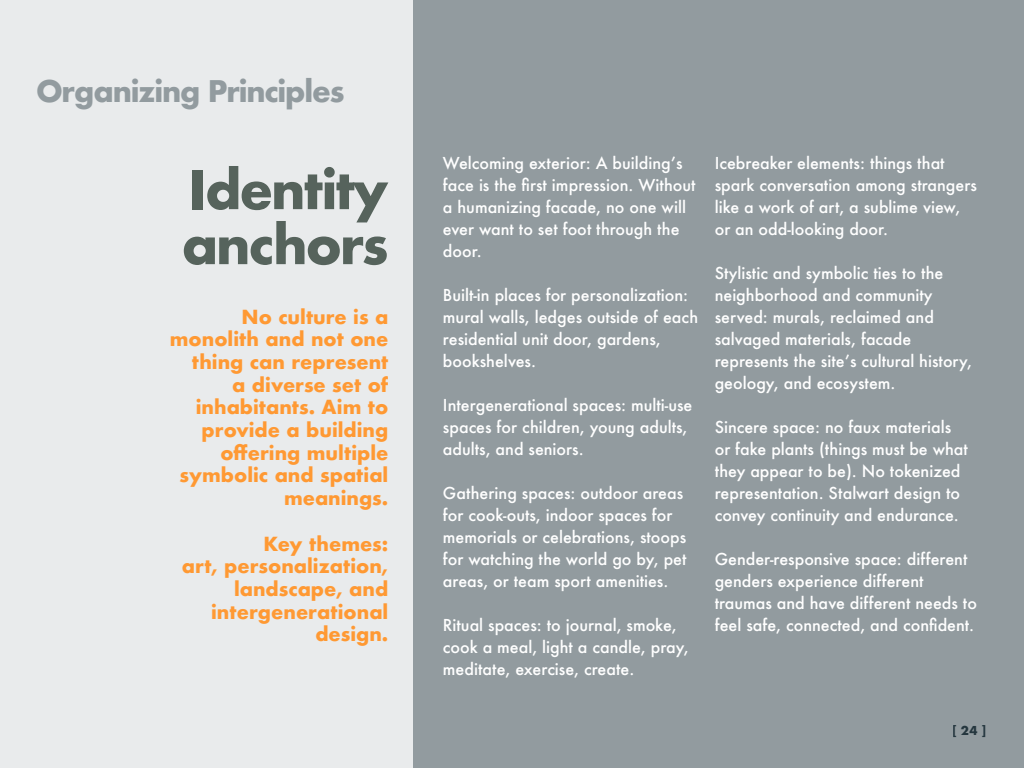
<style>
.page{position:relative;width:1024px;height:768px;background:#fff}
.page>*{position:absolute;margin:0;border:0;box-sizing:border-box;transform-origin:0 0}
.t1{font:700 52px/55px "Futura";letter-spacing:-.04em;color:#56635c}
.t2{font:700 29px "Futura";letter-spacing:-.04em;color:#929b9f}
.t3{font:700 18.9px/22.7px "Futura";color:#f93;text-align:right}
.sam_s_body_text{font:500 16px/22px "Futura";color:#fff}
.t4{font:700 12px "Futura";color:#000}
</style>
<div class="page">
<div style="left:413px;top:0;width:611px;height:768px;background:#929b9f"></div>
<div style="left:0;top:0;width:413px;height:768px;background:#e9ebec"></div>
<p class="t2" style="left:36px;top:70px;width:310px">Organizing Principles</p>
<p class="t1" style="left:182px;top:162px;width:208px">Identity anchors</p>
<p class="sam_s_body_text" style="left:443px;top:152px;width:254px">Welcoming exterior: A building’s face is the first impression. Without a humanizing facade, no one will ever want to set foot through the door.</p>
<p class="sam_s_body_text" style="left:443px;top:284px;width:257px">Built-in places for personalization: mural walls, ledges outside of each residential unit door, gardens, bookshelves.</p>
<p class="sam_s_body_text" style="left:443px;top:394px;width:251px">Intergenerational spaces: multi-use spaces for children, young adults, adults, and seniors.</p>
<p class="sam_s_body_text" style="left:443px;top:482px;width:245px">Gathering spaces: outdoor areas for cook-outs, indoor spaces for memorials or celebrations, stoops for watching the world go by, pet areas, or team sport amenities.</p>
<p class="sam_s_body_text" style="left:443px;top:614px;width:247px">Ritual spaces: to journal, smoke, cook a meal, light a candle, pray, meditate, exercise, create.</p>
<p class="t3" style="left:170px;top:305px;width:220px">No culture is a monolith and not one thing can represent<br>a diverse set of inhabitants. Aim to provide a building offering multiple symbolic and spatial meanings.</p>
<p class="t3" style="left:264px;top:532px;width:126px">Key themes:</p>
<p class="t3" style="left:182px;top:555px;width:208px">art, personalization, landscape, and intergenerational design.</p>
<p class="sam_s_body_text" style="left:715px;top:152px;width:264px">Icebreaker elements: things that spark conversation among strangers like a work of art, a sublime view, or an odd-looking door.</p>
<p class="sam_s_body_text" style="left:715px;top:262px;width:259px">Stylistic and symbolic ties to the neighborhood and community served: murals, reclaimed and salvaged materials, facade represents the site’s cultural history, geology, and ecosystem.</p>
<p class="sam_s_body_text" style="left:715px;top:416px;width:255px">Sincere space: no faux materials or fake plants (things must be what they appear to be). No tokenized representation. Stalwart design to convey continuity and endurance.</p>
<p class="sam_s_body_text" style="left:715px;top:548px;width:264px">Gender-responsive space: different genders experience different traumas and have different needs to feel safe, connected, and confident.</p>
<p class="t4" style="left:952px;top:722px;width:36px">[ 24 ]</p>
</div>
